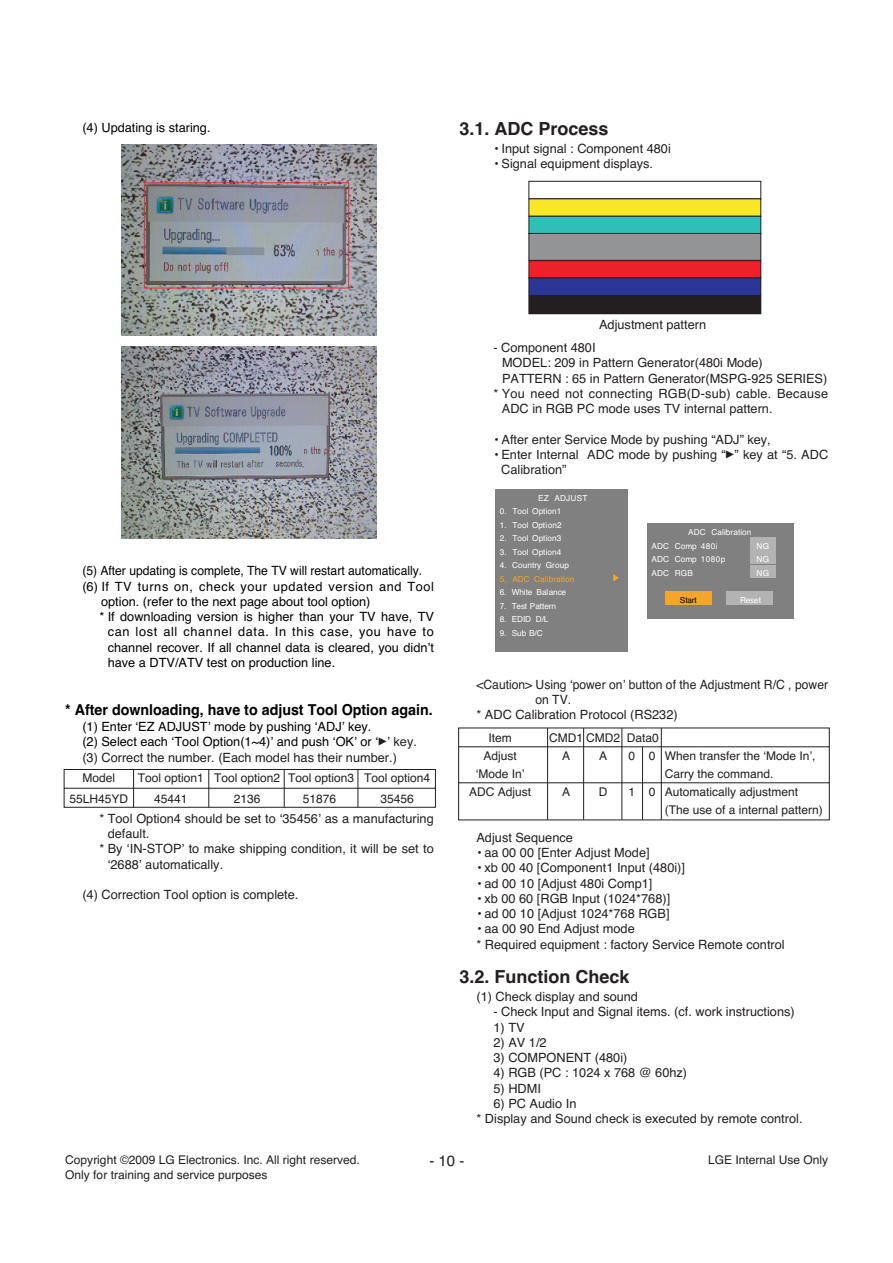
<style>
.page{position:relative;width:893px;height:1263px;background:#fff}
.page>*{position:absolute;margin:0;border:0;box-sizing:border-box;transform-origin:0 0}
.t1{font:700 18px "Helvetica";color:#231f20}
.t2{font:700 15px "Helvetica";color:#000;scale:.95 1}
.t3{font:15px "Helvetica";color:#231f20}
.t4{font:12.75px/15.3px "Helvetica";color:#231f20}
.t5{font:12.75px/15.3px "Helvetica";color:#000}
.t6{font:12.75px "Helvetica";color:#231f20;scale:.95 1}
.t7{font:12.75px "Helvetica";color:#000;scale:.95 1}
.t8{font:12.75px "Helvetica";letter-spacing:.045em;color:#000}
.t9{font:12.75px "Helvetica";letter-spacing:.02em;color:#231f20}
.t10{font:12.75px "Helvetica";letter-spacing:.05em;color:#000}
.t11{font:12px/18px "Helvetica";color:#231f20}
.t12{font:8.25px/13.5px "Helvetica";letter-spacing:.005em;color:#fff}
.t13{font:8.25px "Helvetica";letter-spacing:.005em;color:#f3a52c}
.t14{font:8.25px "Helvetica";letter-spacing:-.02em;color:#000}
.s1{font-family:"FZDING33";font-size:9px;color:#231f20}
.s2{color:#231f20}
.s3{font-family:"FZDING33";font-size:9px}
</style>
<div class="page">
<svg style="left:63px;top:769px;width:373px;height:39px"></svg>
<hr style="left:133px;top:770px;width:1px;height:38px;background:#231f20">
<hr style="left:208px;top:770px;width:1px;height:37px;background:#231f20">
<hr style="left:284px;top:770px;width:1px;height:38px;background:#231f20">
<hr style="left:357px;top:770px;width:1px;height:37px;background:#231f20">
<div style="left:528px;top:181px;width:233px;height:18px;border:1px solid #231f20"></div>
<div style="left:529px;top:199px;width:231px;height:17px;background:#f7e726"></div>
<div style="left:528px;top:198px;width:233px;height:19px;border:1px solid #231f20"></div>
<div style="left:529px;top:216px;width:231px;height:18px;background:#30beb9"></div>
<div style="left:528px;top:216px;width:233px;height:18px;border:1px solid #231f20"></div>
<div style="left:529px;top:233px;width:231px;height:27px;background:#929495"></div>
<div style="left:528px;top:233px;width:233px;height:28px;border:1px solid #231f20"></div>
<div style="left:529px;top:261px;width:231px;height:17px;background:#ee2028"></div>
<div style="left:528px;top:260px;width:233px;height:19px;border:1px solid #231f20"></div>
<div style="left:529px;top:278px;width:231px;height:17px;background:#2c3695"></div>
<div style="left:528px;top:278px;width:233px;height:18px;border:1px solid #231f20"></div>
<div style="left:529px;top:296px;width:231px;height:18px;background:#231f20"></div>
<svg style="left:458px;top:727px;width:371px;height:94px"></svg>
<hr style="left:547px;top:728px;width:1px;height:92px;background:#231f20">
<hr style="left:583px;top:728px;width:1px;height:92px;background:#231f20">
<hr style="left:621px;top:728px;width:1px;height:92px;background:#231f20">
<hr style="left:642px;top:747px;width:1px;height:73px;background:#231f20">
<hr style="left:661px;top:728px;width:1px;height:92px;background:#231f20">
<img style="left:121px;top:144px;width:255px;height:192px">
<div style="left:144px;top:182px;width:205px;height:106px;border:1px solid #ec2a2d"></div>
<img style="left:121px;top:347px;width:256px;height:191px">
<div style="left:495px;top:489px;width:133px;height:162px;background:#808080"></div>
<div style="left:647px;top:523px;width:146px;height:96px;background:#808080"></div>
<div style="left:749px;top:537px;width:26px;height:14px;background:#b3b3b3"></div>
<div style="left:749px;top:552px;width:26px;height:12px;background:#b3b3b3"></div>
<div style="left:749px;top:565px;width:26px;height:13px;background:#b3b3b3"></div>
<div style="left:665px;top:591px;width:46px;height:14px;background:#f3a52c"></div>
<div style="left:725px;top:591px;width:47px;height:14px;background:#b3b3b3"></div>
<img style="left:613px;top:574px;width:6px;height:8px">
<p class="t5" style="left:82px;top:121px;width:130px">(4) Updating is staring.</p>
<h1 class="t1" style="left:459px;top:122px;width:151px">3.1. ADC Process</h1>
<p class="t4" style="left:493px;top:142px;width:179px">• Input signal : Component 480i</p>
<p class="t4" style="left:493px;top:158px;width:161px">• Signal equipment displays.</p>
<p class="t7" style="left:82px;top:566px;width:359px">(5) After updating is complete, The TV will restart automatically.</p>
<p class="t8" style="left:82px;top:581px;width:353px">(6) If TV turns on, check your updated version and Tool</p>
<p class="t5" style="left:101px;top:595px;width:271px">option. (refer to the next page about tool option)</p>
<p class="t5" style="left:99px;top:610px;width:336px">* If downloading version is higher than your TV have, TV</p>
<p class="t10" style="left:108px;top:627px;width:328px">can lost all channel data. In this case, you have to</p>
<p class="t5" style="left:108px;top:641px;width:328px">channel recover. If all channel data is cleared, you didn’t</p>
<p class="t5" style="left:108px;top:656px;width:229px">have a DTV/ATV test on production line.</p>
<p class="t2" style="left:65px;top:704px;width:388px">* After downloading, have to adjust Tool Option again.</p>
<p class="t5" style="left:82px;top:720px;width:336px">(1) Enter ‘EZ ADJUST’ mode by pushing ‘ADJ’ key.<br>(2) Select each ‘Tool Option(1~4)’ and push ‘OK’ or ‘<span class="s1">G</span><span class="s2">’ key. (3) Correct the number. (Each model has their number.)</span></p>
<p class="t11" style="left:82px;top:770px;width:34px">Model</p>
<p class="t11" style="left:138px;top:770px;width:294px">Tool option1 Tool option2 Tool option3 Tool option4</p>
<p class="t11" style="left:69px;top:791px;width:60px">55LH45YD</p>
<p class="t11" style="left:154px;top:791px;width:35px">45441</p>
<p class="t11" style="left:234px;top:791px;width:28px">2136</p>
<p class="t11" style="left:303px;top:791px;width:35px">51876</p>
<p class="t11" style="left:380px;top:791px;width:35px">35456</p>
<p class="t4" style="left:99px;top:812px;width:336px">* Tool Option4 should be set to ‘35456’ as a manufacturing</p>
<p class="t4" style="left:108px;top:827px;width:43px">default.</p>
<p class="t4" style="left:99px;top:842px;width:336px">* By ‘IN-STOP’ to make shipping condition, it will be set to</p>
<p class="t4" style="left:108px;top:858px;width:117px">‘2688’ automatically.</p>
<p class="t4" style="left:82px;top:888px;width:218px">(4) Correction Tool option is complete.</p>
<p class="t4" style="left:599px;top:318px;width:108px">Adjustment pattern</p>
<p class="t4" style="left:493px;top:341px;width:104px">- Component 480I</p>
<p class="t4" style="left:502px;top:356px;width:262px">MODEL: 209 in Pattern Generator(480i Mode)</p>
<p class="t4" style="left:502px;top:372px;width:327px">PATTERN : 65 in Pattern Generator(MSPG-925 SERIES)</p>
<p class="t9" style="left:493px;top:389px;width:336px">* You need not connecting RGB(D-sub) cable. Because</p>
<p class="t4" style="left:502px;top:402px;width:272px">ADC in RGB PC mode uses TV internal pattern.</p>
<p class="t4" style="left:493px;top:433px;width:279px">• After enter Service Mode by pushing “ADJ” key,</p>
<p class="t4" style="left:501px;top:448px;width:328px;text-indent:-8px">• Enter Internal ADC mode by pushing “<span class="s3">G</span>” key at “5. ADC<br>Calibration”</p>
<p class="t12" style="left:538px;top:492px;width:51px">EZ ADJUST</p>
<p class="t12" style="left:500px;top:505px;width:63px">0. Tool Option1</p>
<p class="t12" style="left:500px;top:519px;width:63px">1. Tool Option2</p>
<p class="t12" style="left:500px;top:532px;width:63px">2. Tool Option3</p>
<p class="t12" style="left:500px;top:546px;width:63px">3. Tool Option4</p>
<p class="t12" style="left:500px;top:559px;width:71px">4. Country Group</p>
<p class="t13" style="left:500px;top:576px;width:76px">5. ADC Calibration</p>
<p class="t12" style="left:500px;top:586px;width:68px">6. White Balance</p>
<p class="t12" style="left:500px;top:600px;width:58px">7. Test Pattern</p>
<p class="t12" style="left:500px;top:613px;width:50px">8. EDID D/L</p>
<p class="t12" style="left:500px;top:627px;width:44px">9. Sub B/C</p>
<p class="t12" style="left:651px;top:526px;width:102px;text-indent:37px">ADC Calibration<br>ADC Comp 480i</p>
<p class="t12" style="left:756px;top:540px;width:14px">NG</p>
<p class="t12" style="left:651px;top:553px;width:75px">ADC Comp 1080p</p>
<p class="t12" style="left:756px;top:553px;width:14px">NG</p>
<p class="t12" style="left:651px;top:567px;width:43px">ADC RGB</p>
<p class="t12" style="left:756px;top:567px;width:14px">NG</p>
<p class="t14" style="left:680px;top:597px;width:18px">Start</p>
<p class="t12" style="left:740px;top:594px;width:23px">Reset</p>
<p class="t6" style="left:476px;top:680px;width:371px">&lt;Caution&gt; Using ‘power on’ button of the Adjustment R/C , power</p>
<p class="t6" style="left:535px;top:695px;width:39px">on TV.</p>
<p class="t4" style="left:476px;top:708px;width:203px">* ADC Calibration Protocol (RS232)</p>
<p class="t11" style="left:488px;top:730px;width:25px">Item</p>
<p class="t11" style="left:549px;top:730px;width:111px">CMD1 CMD2 Data0</p>
<p class="t11" style="left:483px;top:748px;width:35px">Adjust</p>
<p class="t11" style="left:562px;top:748px;width:10px">A</p>
<p class="t11" style="left:599px;top:748px;width:10px">A</p>
<p class="t11" style="left:628px;top:748px;width:189px">0 0 When transfer the ‘Mode In’,</p>
<p class="t11" style="left:476px;top:766px;width:50px">‘Mode In’</p>
<p class="t11" style="left:664px;top:766px;width:110px">Carry the command.</p>
<p class="t11" style="left:469px;top:784px;width:64px">ADC Adjust</p>
<p class="t11" style="left:562px;top:784px;width:10px">A</p>
<p class="t11" style="left:599px;top:784px;width:10px">D</p>
<p class="t11" style="left:664px;top:784px;width:160px;text-indent:-36px">1 0 Automatically adjustment (The use of a internal pattern)</p>
<p class="t4" style="left:476px;top:831px;width:98px">Adjust Sequence</p>
<p class="t4" style="left:476px;top:846px;width:175px">• aa 00 00 [Enter Adjust Mode]</p>
<p class="t4" style="left:476px;top:861px;width:210px">• xb 00 40 [Component1 Input (480i)]</p>
<p class="t4" style="left:476px;top:877px;width:177px">• ad 00 10 [Adjust 480i Comp1]</p>
<p class="t4" style="left:476px;top:892px;width:195px">• xb 00 60 [RGB Input (1024*768)]</p>
<p class="t4" style="left:476px;top:907px;width:194px">• ad 00 10 [Adjust 1024*768 RGB]</p>
<p class="t4" style="left:476px;top:923px;width:310px">• aa 00 90 End Adjust mode<br>* Required equipment : factory Service Remote control</p>
<h1 class="t1" style="left:459px;top:970px;width:172px">3.2. Function Check</h1>
<p class="t4" style="left:476px;top:990px;width:163px">(1) Check display and sound</p>
<p class="t4" style="left:493px;top:1005px;width:303px">- Check Input and Signal items. (cf. work instructions)</p>
<p class="t4" style="left:493px;top:1021px;width:33px">1) TV</p>
<p class="t4" style="left:493px;top:1036px;width:55px">2) AV 1/2</p>
<p class="t4" style="left:493px;top:1051px;width:135px">3) COMPONENT (480i)</p>
<p class="t4" style="left:493px;top:1067px;width:195px">4) RGB (PC : 1024 x 768 @ 60hz)</p>
<p class="t4" style="left:493px;top:1082px;width:49px">5) HDMI</p>
<p class="t4" style="left:476px;top:1097px;width:327px;text-indent:17px">6) PC Audio In<br>* Display and Sound check is executed by remote control.</p>
<p class="t11" style="left:65px;top:1152px;width:296px">Copyright ©2009 LG Electronics. Inc. All right reserved.</p>
<p class="t3" style="left:429px;top:1156px;width:37px">- 10 -</p>
<p class="t11" style="left:708px;top:1152px;width:122px">LGE Internal Use Only</p>
<p class="t11" style="left:65px;top:1167px;width:203px">Only for training and service purposes</p>
</div>
